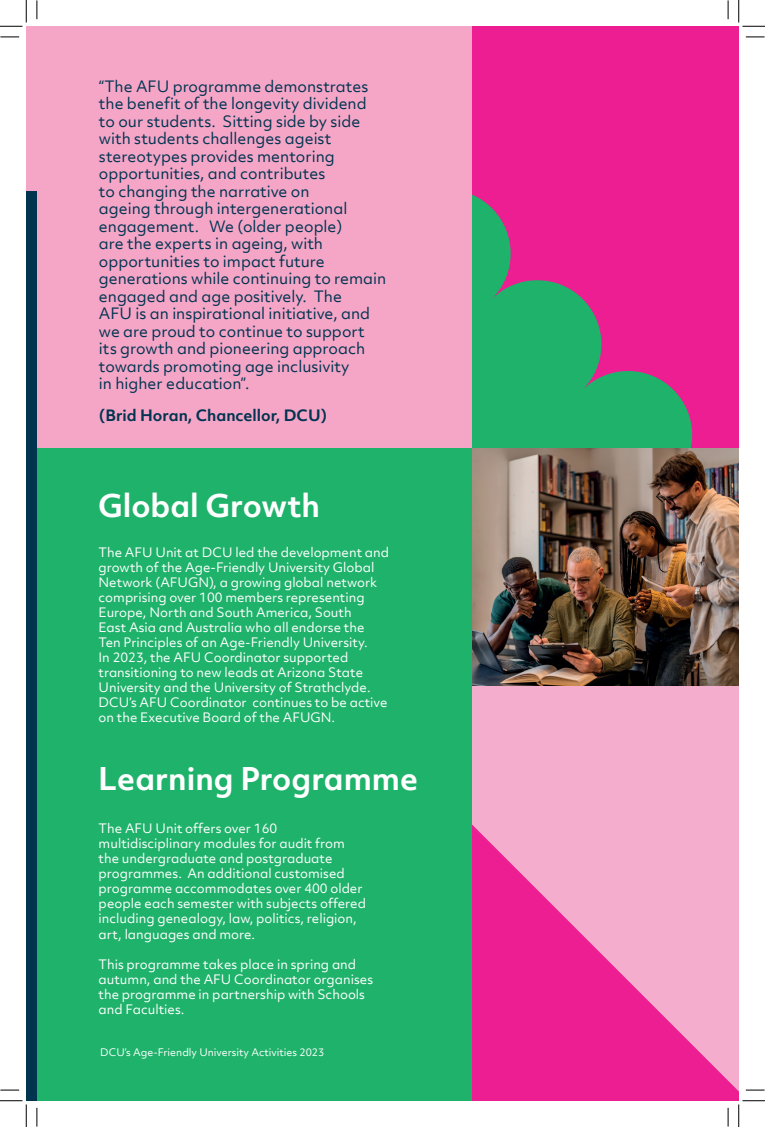
<style>
.page{position:relative;width:765px;height:1127px;background:#fff}
.page>*{position:absolute;margin:0;border:0;box-sizing:border-box;transform-origin:0 0}
.t1{font:700 30px "Objektiv Mk 2";color:#fff}
.t2{font:15px/17.5px "Objektiv Mk 2";color:#013451}
.t3{font:700 15px "Objektiv Mk 2";color:#013451}
.t4{font:12.5px/15px "Objektiv Mk 2";color:#fff}
.t5{font:10px "Objektiv Mk 2";color:#fff}
</style>
<div class="page">
<div style="left:26px;top:26px;width:28px;height:1074px;background:#f5a6c7"></div>
<div style="left:26px;top:191px;width:12px;height:909px;background:#01344f"></div>
<div style="left:38px;top:26px;width:700px;height:1074px;background:#ed1e91"></div>
<svg style="left:471px;top:183px;width:267px;height:917px"></svg>
<img style="left:471px;top:448px;width:267px;height:237px">
<div style="left:37px;top:448px;width:434px;height:652px;background:#1eb26a"></div>
<div style="left:37px;top:26px;width:434px;height:422px;background:#f5a6c7"></div>
<svg style="left:0;top:36px;width:19px;height:2px"></svg>
<svg style="left:746px;top:36px;width:18px;height:2px"></svg>
<svg style="left:746px;top:1089px;width:18px;height:1px"></svg>
<svg style="left:36px;top:0;width:2px;height:19px"></svg>
<svg style="left:727px;top:0;width:2px;height:19px"></svg>
<svg style="left:727px;top:1107px;width:2px;height:19px"></svg>
<svg style="left:0;top:0;width:27px;height:27px"></svg>
<svg style="left:0;top:1089px;width:54px;height:37px"></svg>
<svg style="left:738px;top:0;width:27px;height:27px"></svg>
<svg style="left:738px;top:1100px;width:27px;height:26px"></svg>
<p class="t2" style="left:99px;top:77px;width:289px">“The AFU programme demonstrates the benefit of the longevity dividend to our students. Sitting side by side with students challenges ageist stereotypes provides mentoring opportunities, and contributes<br>to changing the narrative on<br>ageing through intergenerational engagement. We (older people)<br>are the experts in ageing, with opportunities to impact future generations while continuing to remain engaged and age positively. The<br>AFU is an inspirational initiative, and we are proud to continue to support its growth and pioneering approach towards promoting age inclusivity<br>in higher education”.</p>
<p class="t3" style="left:99px;top:405px;width:230px">(Brid Horan, Chancellor, DCU)</p>
<h1 class="t1" style="left:98px;top:485px;width:224px">Global Growth</h1>
<p class="t4" style="left:99px;top:544px;width:292px">The AFU Unit at DCU led the development and growth of the Age-Friendly University Global Network (AFUGN), a growing global network comprising over 100 members representing Europe, North and South America, South<br>East Asia and Australia who all endorse the Ten Principles of an Age-Friendly University.<br>In 2023, the AFU Coordinator supported transitioning to new leads at Arizona State University and the University of Strathclyde.<br>DCU’s AFU Coordinator continues to be active on the Executive Board of the AFUGN.</p>
<h1 class="t1" style="left:98px;top:757px;width:321px">Learning Programme</h1>
<p class="t4" style="left:99px;top:820px;width:269px">The AFU Unit offers over 160 multidisciplinary modules for audit from the undergraduate and postgraduate programmes. An additional customised programme accommodates over 400 older people each semester with subjects offered including genealogy, law, politics, religion, art, languages and more.</p>
<p class="t4" style="left:99px;top:955px;width:276px">This programme takes place in spring and autumn, and the AFU Coordinator organises the programme in partnership with Schools and Faculties.</p>
<p class="t5" style="left:100px;top:1044px;width:226px">DCU’s Age-Friendly University Activities 2023</p>
</div>
